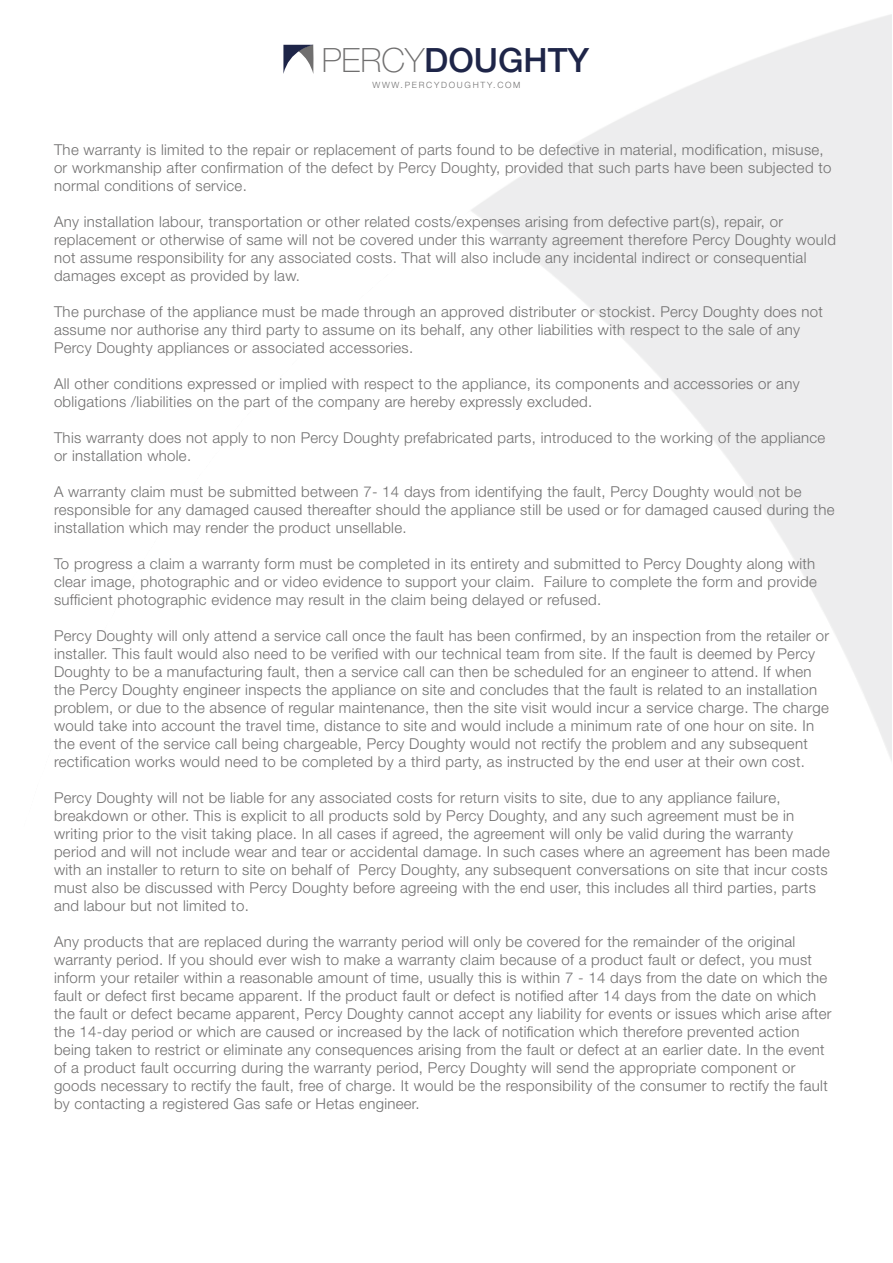
<style>
.page{position:relative;width:893px;height:1263px;background:#fff}
.page>*{position:absolute;margin:0;border:0;box-sizing:border-box;transform-origin:0 0}
.t1{font:500 33.45px "Helvetica Neue LT Std";color:#1e2548}
.t2{font:300 15px/18px "Helvetica Neue LT Std";letter-spacing:.02em;color:#706f6f}
.t3{font:300 8.7px "Helvetica Neue LT Std";letter-spacing:.2em;color:#706f6f}
.s1{font-weight:100;color:#706f6f}
</style>
<div class="page">
<svg style="left:283px;top:45px;width:30px;height:29px"></svg>
<h1 class="t1" style="left:322px;top:40px;width:269px"><span class="s1">PERCY</span>DOUGHTY</h1>
<p class="t3" style="left:372px;top:80px;width:150px">WWW.PERCYDOUGHTY.COM</p>
<p class="t2" style="left:54px;top:141px;width:779px">The warranty is limited to the repair or replacement of parts found to be defective in material, modification, misuse, or workmanship after confirmation of the defect by Percy Doughty, provided that such parts have been subjected to normal conditions of service.</p>
<p class="t2" style="left:54px;top:213px;width:783px">Any installation labour, transportation or other related costs/expenses arising from defective part(s), repair, or replacement or otherwise of same will not be covered under this warranty agreement therefore Percy Doughty would not assume responsibility for any associated costs. That will also include any incidental indirect or consequential damages except as provided by law.</p>
<p class="t2" style="left:54px;top:303px;width:770px">The purchase of the appliance must be made through an approved distributer or stockist. Percy Doughty does not assume nor authorise any third party to assume on its behalf, any other liabilities with respect to the sale of any<br>Percy Doughty appliances or associated accessories.</p>
<p class="t2" style="left:54px;top:375px;width:747px">All other conditions expressed or implied with respect to the appliance, its components and accessories or any obligations /liabilities on the part of the company are hereby expressly excluded.</p>
<p class="t2" style="left:54px;top:429px;width:773px">This warranty does not apply to non Percy Doughty prefabricated parts, introduced to the working of the appliance or installation whole.</p>
<p class="t2" style="left:54px;top:483px;width:782px">A warranty claim must be submitted between 7- 14 days from identifying the fault, Percy Doughty would not be responsible for any damaged caused thereafter should the appliance still be used or for damaged caused during the installation which may render the product unsellable.</p>
<p class="t2" style="left:54px;top:555px;width:764px;text-align:justify">To progress a claim a warranty form must be completed in its entirety and submitted to Percy Doughty along with clear image, photographic and or video evidence to support your claim. Failure to complete the form and provide sufficient photographic evidence may result in the claim being delayed or refused.</p>
<p class="t2" style="left:54px;top:627px;width:777px">Percy Doughty will only attend a service call once the fault has been confirmed, by an inspection from the retailer or installer. This fault would also need to be verified with our technical team from site. If the fault is deemed by Percy Doughty to be a manufacturing fault, then a service call can then be scheduled for an engineer to attend. If when the Percy Doughty engineer inspects the appliance on site and concludes that the fault is related to an installation problem, or due to the absence of regular maintenance, then the site visit would incur a service charge. The charge would take into account the travel time, distance to site and would include a minimum rate of one hour on site. In the event of the service call being chargeable, Percy Doughty would not rectify the problem and any subsequent rectification works would need to be completed by a third party, as instructed by the end user at their own cost.</p>
<p class="t2" style="left:54px;top:789px;width:777px">Percy Doughty will not be liable for any associated costs for return visits to site, due to any appliance failure, breakdown or other. This is explicit to all products sold by Percy Doughty, and any such agreement must be in writing prior to the visit taking place. In all cases if agreed, the agreement will only be valid during the warranty period and will not include wear and tear or accidental damage. In such cases where an agreement has been made with an installer to return to site on behalf of Percy Doughty, any subsequent conversations on site that incur costs must also be discussed with Percy Doughty before agreeing with the end user, this includes all third parties, parts and labour but not limited to.</p>
<p class="t2" style="left:54px;top:933px;width:779px">Any products that are replaced during the warranty period will only be covered for the remainder of the original warranty period. If you should ever wish to make a warranty claim because of a product fault or defect, you must inform your retailer within a reasonable amount of time, usually this is within 7 - 14 days from the date on which the fault or defect first became apparent. If the product fault or defect is notified after 14 days from the date on which the fault or defect became apparent, Percy Doughty cannot accept any liability for events or issues which arise after the 14-day period or which are caused or increased by the lack of notification which therefore prevented action being taken to restrict or eliminate any consequences arising from the fault or defect at an earlier date. In the event of a product fault occurring during the warranty period, Percy Doughty will send the appropriate component or goods necessary to rectify the fault, free of charge. It would be the responsibility of the consumer to rectify the fault by contacting a registered Gas safe or Hetas engineer.</p>
</div>
